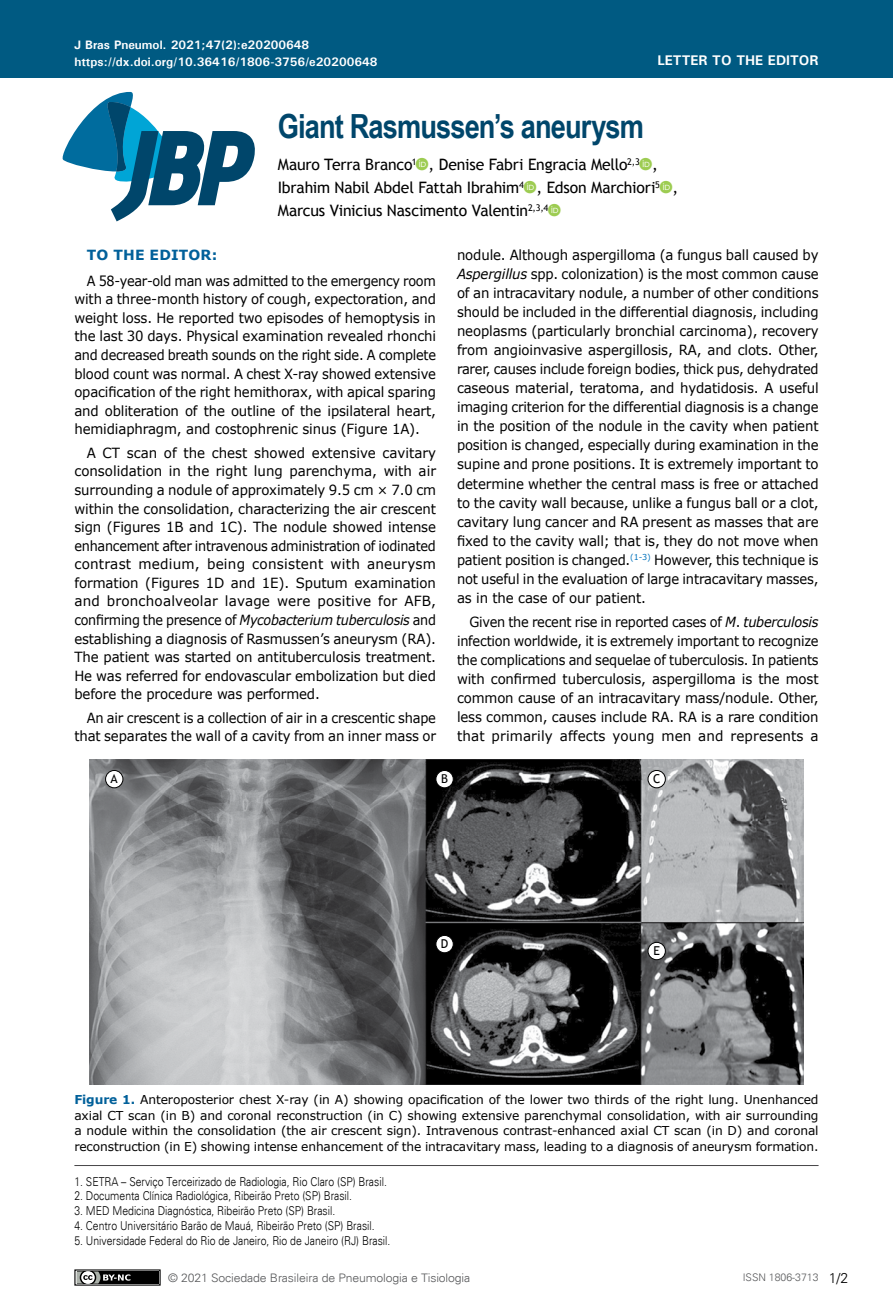
<style>
.page{position:relative;width:893px;height:1315px;background:#fff}
.page>*{position:absolute;margin:0;border:0;box-sizing:border-box;transform-origin:0 0}
.t1{font:700 33.25px "Arial Narrow";letter-spacing:-.03em;color:#00466b}
.t2{font:21px "ID font Regular";color:#9dcc52}
.t3{font:15.75px "Trebuchet MS";letter-spacing:-.015em;color:#000}
.t4{font:14px/19.1px "Verdana";letter-spacing:-.01em;color:#000;text-align:justify;scale:.95 1}
.t5{font:14px/18.6px "Verdana";letter-spacing:-.01em;color:#000;text-align:justify;scale:.92 1}
.t6{font:14px/18.6px "Verdana";letter-spacing:-.01em;color:#000;text-align:justify;scale:.96 1}
.t7{font:14px/18.6px "Verdana";letter-spacing:-.01em;color:#000;text-align:right;scale:.93 1}
.t8{font:700 14px "Univers";color:#fff}
.t9{font:700 14px "Verdana";letter-spacing:.01em;color:#01609a}
.t10{font:300 14px "Univers";color:#000}
.t11{font:12.25px/15.8px "Verdana";letter-spacing:-.01em;color:#000;text-align:justify}
.t12{font:300 12.25px "Univers";color:#000;scale:.85 1}
.t13{font:700 12.25px "Univers";color:#fff}
.t14{font:12.25px "Trebuchet MS";color:#000}
.t15{font:300 11.72px "Univers";letter-spacing:-.01em;color:#58595b;scale:1.04 1}
.t16{font:300 10.5px "Univers";color:#58595b}
.s1{font-family:"ID font Regular";font-size:21px;color:#9dcc52}
.s2{font-family:"Trebuchet MS";font-size:15.75px;color:#000}
.s3{font-style:italic}
.s4{font-weight:700;color:#01609a}
</style>
<div class="page">
<div style="left:0;top:0;width:893px;height:78px;background:#005a82"></div>
<svg style="left:62px;top:91px;width:193px;height:130px"></svg>
<div style="left:75px;top:1270px;width:85px;height:15px;background:#000"></div>
<div style="left:74px;top:1269px;width:87px;height:16px;border:1px solid #000"></div>
<svg style="left:74px;top:1269px;width:56px;height:17px"></svg>
<hr style="left:74px;top:1165px;width:745px;height:1px;background:#464547">
<img style="left:89px;top:760px;width:715px;height:324px">
<div style="left:106px;top:770px;width:17px;height:18px;background:#fff;border-radius:50%"></div>
<div style="left:105px;top:770px;width:18px;height:18px;border:1px solid #000;border-radius:50%"></div>
<div style="left:436px;top:770px;width:17px;height:18px;background:#fff;border-radius:50%"></div>
<div style="left:435px;top:770px;width:19px;height:18px;border:1px solid #000;border-radius:50%"></div>
<div style="left:648px;top:770px;width:17px;height:18px;background:#fff;border-radius:50%"></div>
<div style="left:648px;top:770px;width:18px;height:18px;border:1px solid #000;border-radius:50%"></div>
<div style="left:436px;top:935px;width:17px;height:17px;background:#fff;border-radius:50%"></div>
<div style="left:435px;top:935px;width:19px;height:18px;border:1px solid #000;border-radius:50%"></div>
<div style="left:648px;top:942px;width:17px;height:17px;background:#fff;border-radius:50%"></div>
<div style="left:648px;top:942px;width:18px;height:18px;border:1px solid #000;border-radius:50%"></div>
<p class="t13" style="left:74px;top:37px;width:236px">J Bras Pneumol. 2021;47(2):e20200648</p>
<p class="t13" style="left:74px;top:54px;width:305px">https://dx.doi.org/10.36416/1806-3756/e20200648</p>
<p class="t8" style="left:657px;top:52px;width:163px">LETTER TO THE EDITOR</p>
<h1 class="t1" style="left:278px;top:101px;width:368px">Giant Rasmussen’s aneurysm</h1>
<p class="t3" style="left:278px;top:155px;width:363px">Mauro Terra Branco<sup>1</sup><span class="s1">a</span>, Denise Fabri Engracia Mello<sup>2,3</sup></p>
<h2 class="t2" style="left:639px;top:153px;width:20px">a<span class="s2">,</span></h2>
<p class="t3" style="left:278px;top:178px;width:384px">Ibrahim Nabil Abdel Fattah Ibrahim<sup>4</sup><span class="s1">a</span>, Edson Marchiori<sup>5</sup></p>
<h2 class="t2" style="left:660px;top:176px;width:20px">a<span class="s2">,</span></h2>
<p class="t3" style="left:278px;top:201px;width:272px">Marcus Vinicius Nascimento Valentin<sup>2,3,4</sup></p>
<h2 class="t2" style="left:548px;top:199px;width:14px">a</h2>
<p class="t9" style="left:87px;top:245px;width:132px">TO THE EDITOR:</p>
<p class="t5" style="left:74px;top:271px;width:395px;text-indent:12px">A 58-year-old man was admitted to the emergency room with a three-month history of cough, expectoration, and weight loss. He reported two episodes of hemoptysis in the last 30 days. Physical examination revealed rhonchi and decreased breath sounds on the right side. A complete blood count was normal. A chest X-ray showed extensive opacification of the right hemithorax, with apical sparing and obliteration of the outline of the ipsilateral heart, hemidiaphragm, and costophrenic sinus (Figure 1A).</p>
<p class="t6" style="left:74px;top:444px;width:378px;text-indent:12px">A CT scan of the chest showed extensive cavitary consolidation in the right lung parenchyma, with air surrounding a nodule of approximately 9.5 cm × 7.0 cm within the consolidation, characterizing the air crescent sign (Figures 1B and 1C). The nodule showed intense enhancement after intravenous administration of iodinated contrast medium, being consistent with aneurysm formation (Figures 1D and 1E). Sputum examination and bronchoalveolar lavage were positive for AFB, confirming the presence of <span class="s3">Mycobacterium tuberculosis</span> and establishing a diagnosis of Rasmussen’s aneurysm (RA).<br>The patient was started on antituberculosis treatment.<br>He was referred for endovascular embolization but died before the procedure was performed.</p>
<p class="t7" style="left:74px;top:708px;width:390px">An air crescent is a collection of air in a crescentic shape that separates the wall of a cavity from an inner mass or</p>
<p class="t4" style="left:457px;top:245px;width:382px">nodule. Although aspergilloma (a fungus ball caused by <span class="s3">Aspergillus</span> spp. colonization) is the most common cause of an intracavitary nodule, a number of other conditions should be included in the differential diagnosis, including neoplasms (particularly bronchial carcinoma), recovery from angioinvasive aspergillosis, RA, and clots. Other, rarer, causes include foreign bodies, thick pus, dehydrated caseous material, teratoma, and hydatidosis. A useful imaging criterion for the differential diagnosis is a change in the position of the nodule in the cavity when patient position is changed, especially during examination in the supine and prone positions. It is extremely important to determine whether the central mass is free or attached to the cavity wall because, unlike a fungus ball or a clot, cavitary lung cancer and RA present as masses that are fixed to the cavity wall; that is, they do not move when patient position is changed.<sup>(1-3)</sup> However, this technique is not useful in the evaluation of large intracavitary masses, as in the case of our patient.</p>
<p class="t5" style="left:457px;top:612px;width:395px;line-height:19.1px;text-indent:12px">Given the recent rise in reported cases of <span class="s3">M</span>. <span class="s3">tuberculosis </span>infection worldwide, it is extremely important to recognize the complications and sequelae of tuberculosis. In patients with confirmed tuberculosis, aspergilloma is the most common cause of an intracavitary mass/nodule. Other, less common, causes include RA. RA is a rare condition that primarily affects young men and represents a</p>
<p class="t14" style="left:111px;top:771px;width:9px">A</p>
<p class="t14" style="left:441px;top:771px;width:8px">B</p>
<p class="t14" style="left:653px;top:771px;width:9px">C</p>
<p class="t14" style="left:441px;top:936px;width:9px">D</p>
<p class="t14" style="left:653px;top:943px;width:8px">E</p>
<p class="t11" style="left:74px;top:1091px;width:746px"><span class="s4">Figure 1.</span> Anteroposterior chest X-ray (in A) showing opacification of the lower two thirds of the right lung. Unenhanced axial CT scan (in B) and coronal reconstruction (in C) showing extensive parenchymal consolidation, with air surrounding a nodule within the consolidation (the air crescent sign). Intravenous contrast-enhanced axial CT scan (in D) and coronal reconstruction (in E) showing intense enhancement of the intracavitary mass, leading to a diagnosis of aneurysm formation.</p>
<p class="t12" style="left:74px;top:1174px;width:369px">1. SETRA – Serviço Terceirizado de Radiologia, Rio Claro (SP) Brasil.</p>
<p class="t12" style="left:74px;top:1188px;width:328px">2. Documenta Clínica Radiológica, Ribeirão Preto (SP) Brasil.</p>
<p class="t12" style="left:74px;top:1203px;width:308px">3. MED Medicina Diagnóstica, Ribeirão Preto (SP) Brasil.</p>
<p class="t12" style="left:74px;top:1218px;width:355px">4. Centro Universitário Barão de Mauá, Ribeirão Preto (SP) Brasil.</p>
<p class="t12" style="left:74px;top:1232px;width:373px">5. Universidade Federal do Rio de Janeiro, Rio de Janeiro (RJ) Brasil.</p>
<p class="t15" style="left:168px;top:1270px;width:292px">© 2021 Sociedade Brasileira de Pneumologia e Tisiologia</p>
<p class="t16" style="left:743px;top:1271px;width:77px">ISSN 1806-3713</p>
<p class="t10" style="left:829px;top:1269px;width:21px">1/2</p>
</div>
